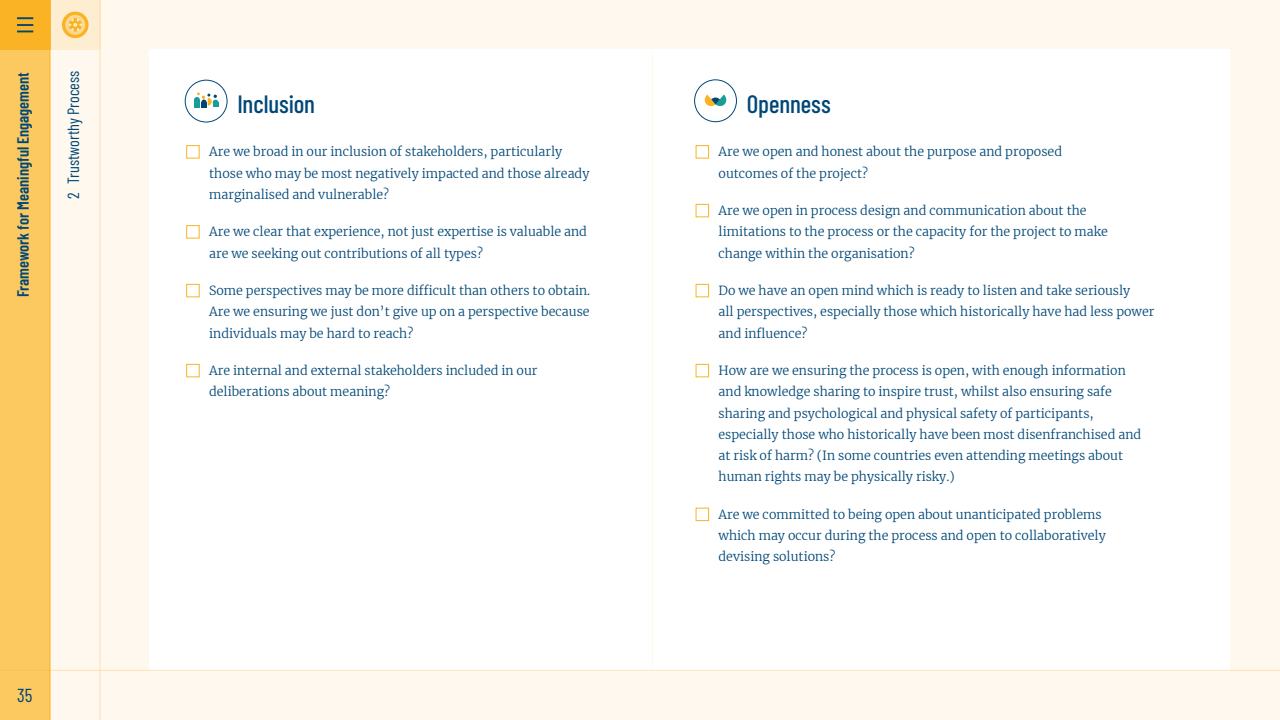
<style>
.page{position:relative;width:1280px;height:720px;background:#fff}
.page>*{position:absolute;margin:0;border:0;box-sizing:border-box;transform-origin:0 0}
.t1{font:500 25px "Barlow Condensed";letter-spacing:-.005em;color:#004777}
.t2{font:18.75px "Barlow Condensed";color:#004777}
.t3{font:600 16.25px "Barlow Condensed";color:#004777}
.t4{font:16.25px "Barlow Condensed";color:#004777}
.t5{font:300 12.5px/21.2px "Merriweather";color:#004777}
.s1{font-size:22.5px;color:#f9b324}
</style>
<div class="page">
<div style="left:0;top:50px;width:50px;height:670px;background:#fcc961"></div>
<div style="left:50px;top:0;width:50px;height:720px;background:#fef8ee"></div>
<div style="left:100px;top:0;width:1180px;height:720px;background:#fef8ee"></div>
<div style="left:150px;top:49px;width:1080px;height:622px;background:#fff"></div>
<hr style="left:652px;top:50px;width:1px;height:620px;background:#fef8ee">
<div style="left:0;top:0;width:50px;height:50px;background:#f9b324"></div>
<svg style="left:17px;top:17px;width:16px;height:15px"></svg>
<div style="left:185px;top:80px;width:42px;height:42px;background:#fff;border:1px solid #004777;border-radius:50%"></div>
<svg style="left:194px;top:92px;width:24px;height:15px"></svg>
<div style="left:694px;top:80px;width:43px;height:42px;background:#fff;border:1px solid #004777;border-radius:50%"></div>
<svg style="left:704px;top:95px;width:23px;height:11px"></svg>
<hr style="left:50px;top:0;width:1px;height:720px;background:#f9b324">
<hr style="left:100px;top:0;width:1px;height:720px;background:#f9b324">
<hr style="left:0;top:670px;width:1280px;height:1px;background:#f9b324">
<div style="left:50px;top:0;width:50px;height:50px;background:#fdeed2"></div>
<svg style="left:62px;top:12px;width:27px;height:26px"></svg>
<h3 class="t3" style="left:11px;top:297px;width:227px;rotate:-90deg">Framework for Meaningful Engagement</h3>
<h3 class="t4" style="left:62px;top:199px;width:129px;rotate:-90deg">2 Trustworthy Process</h3>
<h1 class="t1" style="left:237px;top:86px;width:79px">Inclusion</h1>
<p class="t5" style="left:209px;top:141px;width:382px;text-indent:-22px"><span class="s1">◼</span> Are we broad in our inclusion of stakeholders, particularly those who may be most negatively impacted and those already marginalised and vulnerable?</p>
<p class="t5" style="left:209px;top:221px;width:379px;text-indent:-22px"><span class="s1">◼</span> Are we clear that experience, not just expertise is valuable and are we seeking out contributions of all types?</p>
<p class="t5" style="left:209px;top:279px;width:383px;text-align:justify;text-indent:-22px"><span class="s1">◼</span> Some perspectives may be more difficult than others to obtain.<br>Are we ensuring we just don’t give up on a perspective because individuals may be hard to reach?</p>
<p class="t5" style="left:209px;top:359px;width:330px;text-indent:-22px"><span class="s1">◼</span> Are internal and external stakeholders included in our deliberations about meaning?</p>
<h2 class="t2" style="left:17px;top:681px;width:17px">35</h2>
<h1 class="t1" style="left:747px;top:86px;width:86px">Openness</h1>
<p class="t5" style="left:719px;top:141px;width:345px;text-indent:-22px"><span class="s1">◼</span> Are we open and honest about the purpose and proposed outcomes of the project?</p>
<p class="t5" style="left:719px;top:199px;width:391px;text-indent:-22px"><span class="s1">◼</span> Are we open in process design and communication about the limitations to the process or the capacity for the project to make change within the organisation?</p>
<p class="t5" style="left:719px;top:279px;width:437px;text-indent:-22px"><span class="s1">◼</span> Do we have an open mind which is ready to listen and take seriously<br>all perspectives, especially those which historically have had less power and influence?</p>
<p class="t5" style="left:719px;top:359px;width:424px;text-indent:-22px"><span class="s1">◼</span> How are we ensuring the process is open, with enough information and knowledge sharing to inspire trust, whilst also ensuring safe sharing and psychological and physical safety of participants, especially those who historically have been most disenfranchised and at risk of harm? (In some countries even attending meetings about human rights may be physically risky.)</p>
<p class="t5" style="left:719px;top:503px;width:389px;text-indent:-22px"><span class="s1">◼</span> Are we committed to being open about unanticipated problems which may occur during the process and open to collaboratively devising solutions?</p>
</div>
